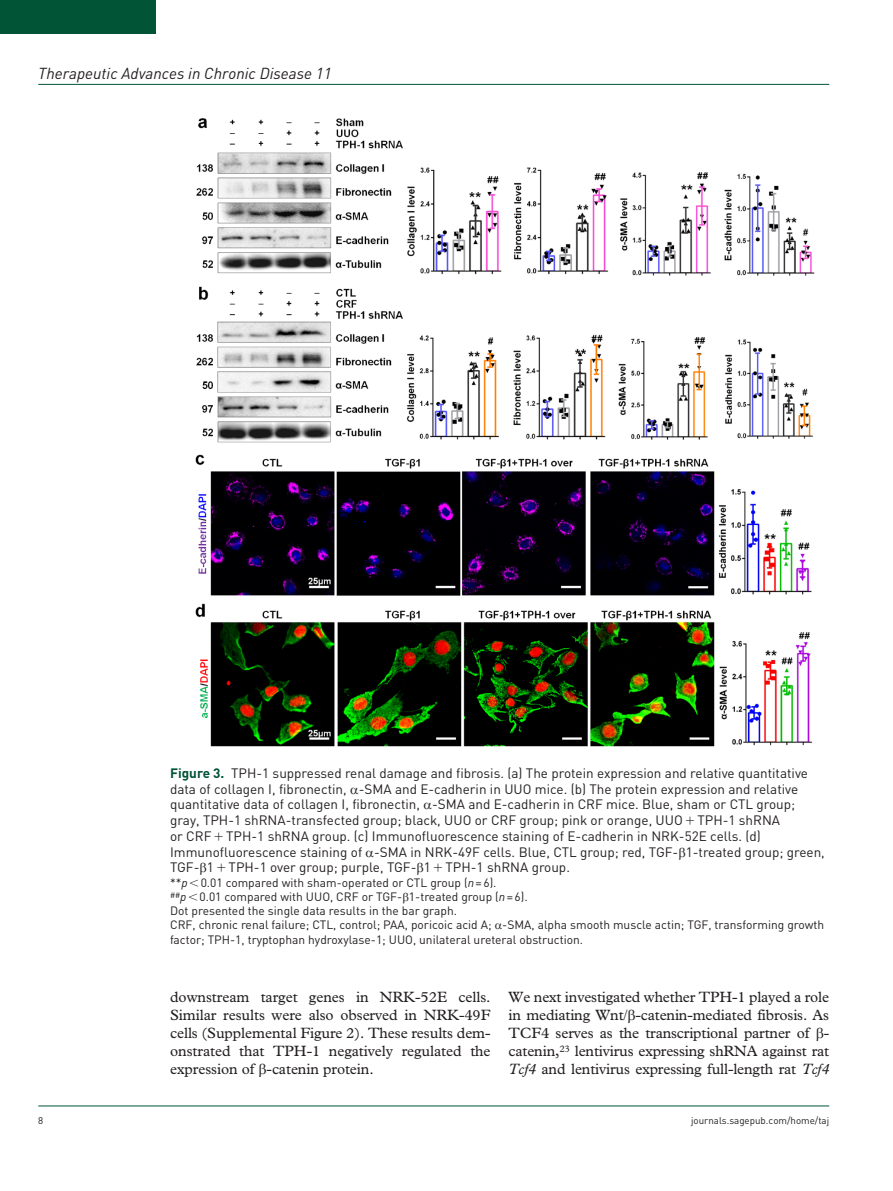
<style>
.page{position:relative;width:893px;height:1191px;background:#fff}
.page>*{position:absolute;margin:0;border:0;box-sizing:border-box;transform-origin:0 0}
.t1{font:italic 15.75px "DIN";color:#231f20}
.t2{font:15px/18px "Plantin Std";letter-spacing:-.005em;color:#231f20;text-align:justify}
.t3{font:13.5px/15.8px "DIN";color:#231f20}
.t4{font:12px/14.2px "DIN";color:#231f20}
.t5{font:9.75px "DIN";color:#231f20}
.s1{font-weight:700;color:#015436}
.s2{font-style:italic}
</style>
<div class="page">
<hr style="left:38px;top:84px;width:791px;height:1px;background:#015436">
<hr style="left:38px;top:1105px;width:791px;height:1px;background:#015436">
<div style="left:0;top:0;width:155px;height:34px;background:#015436"></div>
<img style="left:195px;top:118px;width:620px;height:629px">
<p class="t1" style="left:38px;top:63px;width:295px">Therapeutic Advances in Chronic Disease 11</p>
<p class="t3" style="left:170px;top:765px;width:656px"><span class="s1">Figure 3.</span> TPH-1 suppressed renal damage and fibrosis. (a) The protein expression and relative quantitative data of collagen I, fibronectin, -SMA and E-cadherin in UUO mice. (b) The protein expression and relative quantitative data of collagen I, fibronectin, -SMA and E-cadherin in CRF mice. Blue, sham or CTL group; gray, TPH-1 shRNA-transfected group; black, UUO or CRF group; pink or orange, UUO TPH-1 shRNA<br>or CRF TPH-1 shRNA group. (c) Immunofluorescence staining of E-cadherin in NRK-52E cells. (d)<br>Immunofluorescence staining of -SMA in NRK-49F cells. Blue, CTL group; red, TGF- 1-treated group; green, TGF- 1 TPH-1 over group; purple, TGF- 1 TPH-1 shRNA group.</p>
<p class="t4" style="left:170px;top:875px;width:656px">**<span class="s2">p</span> 0.01 compared with sham-operated or CTL group (<span class="s2">n</span>=6).<br><sup>##</sup><span class="s2">p</span> 0.01 compared with UUO, CRF or TGF- 1-treated group (<span class="s2">n</span>=6).<br>Dot presented the single data results in the bar graph.<br>CRF, chronic renal failure; CTL, control; PAA, poricoic acid A; -SMA, alpha smooth muscle actin; TGF, transforming growth factor; TPH-1, tryptophan hydroxylase-1; UUO, unilateral ureteral obstruction.</p>
<p class="t2" style="left:170px;top:988px;width:322px">downstream target genes in NRK-52E cells.<br>Similar results were also observed in NRK-49F cells (Supplemental Figure 2). These results dem&shy;onstrated that TPH-1 negatively regulated the expression of -catenin protein.</p>
<p class="t2" style="left:509px;top:988px;width:322px">We next investigated whether TPH-1 played a role in mediating Wnt/ -catenin-mediated fibrosis. As TCF4 serves as the transcriptional partner of - catenin,<sup>23</sup> lentivirus expressing shRNA against rat <span class="s2">Tcf4</span> and lentivirus expressing full-length rat <span class="s2">Tcf4</span></p>
<p class="t5" style="left:38px;top:1114px;width:7px">8</p>
<p class="t5" style="left:691px;top:1114px;width:140px">journals.sagepub.com/home/taj</p>
</div>
